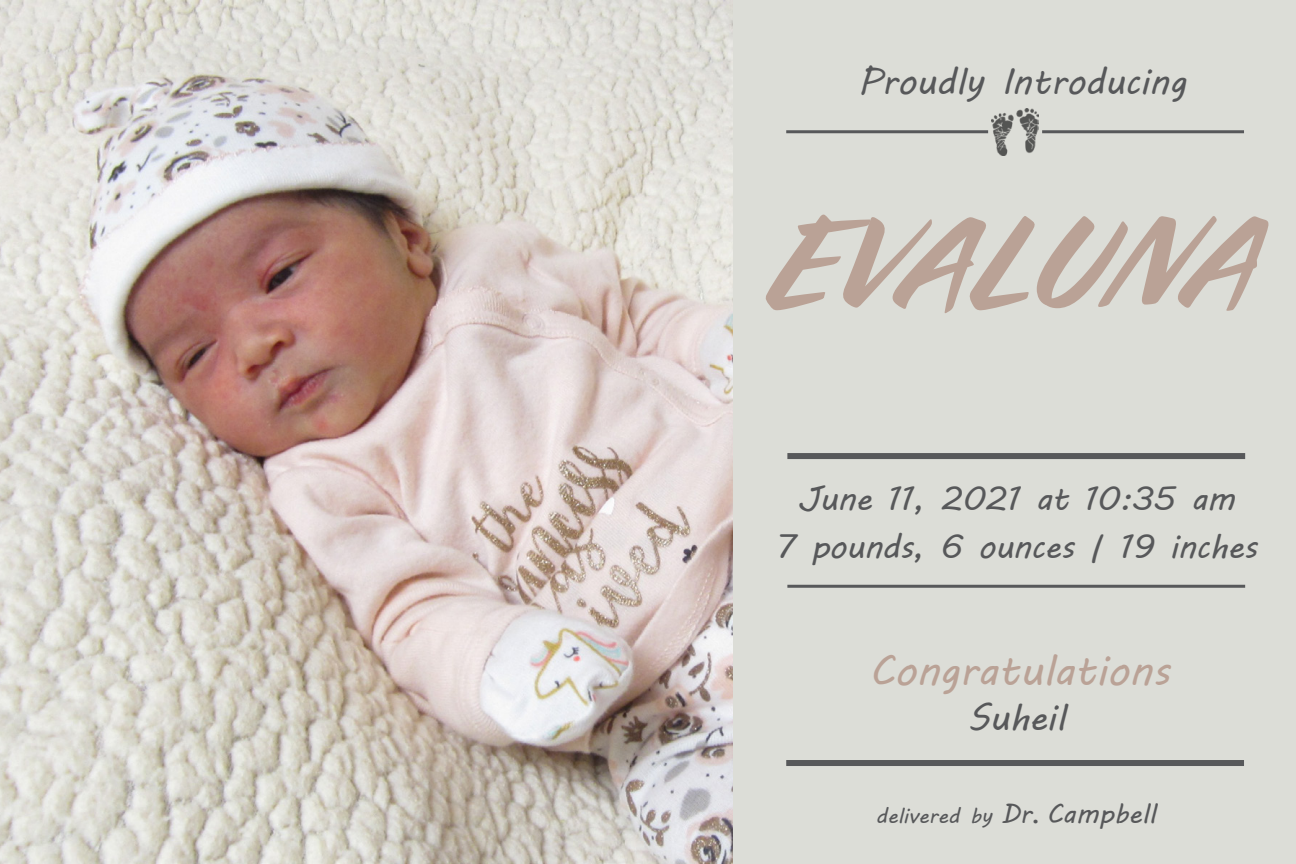
<style>
.page{position:relative;width:1296px;height:864px;background:#fff}
.page>*{position:absolute;margin:0;border:0;box-sizing:border-box;transform-origin:0 0}
.t1{font:126px "Cortado";color:#baa296}
.t2{font:42px "MV Boli";color:#baa296}
.t3{font:36px "MV Boli";color:#57585a}
.t4{font:33px "MV Boli";letter-spacing:-.01em;color:#57585a}
.t5{font:21px "MV Boli";color:#57585a}
.s1{font-size:27px}
.s2{font-family:"Arial Rounded MT Bold";font-size:27px}
</style>
<div class="page">
<div style="left:732px;top:0;width:564px;height:864px;background:#dcddd7"></div>
<img style="left:0;top:0;width:732px;height:864px">
<hr style="left:786px;top:130px;width:202px;height:3px;background:#57585a">
<hr style="left:1042px;top:130px;width:202px;height:3px;background:#57585a">
<img style="left:991px;top:108px;width:48px;height:48px">
<div style="left:787px;top:453px;width:458px;height:6px;background:#57585a"></div>
<hr style="left:787px;top:585px;width:458px;height:3px;background:#57585a">
<div style="left:786px;top:760px;width:458px;height:6px;background:#57585a"></div>
<p class="t3" style="left:858px;top:57px;width:329px">Proudly Introducing</p>
<p class="t1" style="left:768px;top:190px;width:490px">EVALUNA</p>
<p class="t4" style="left:798px;top:476px;width:439px">June 11, 2021 at 10:35 am</p>
<p class="t4" style="left:776px;top:524px;width:483px">7 pounds, 6 ounces | 19 inches</p>
<p class="t2" style="left:869px;top:642px;width:302px">Congratulations</p>
<p class="t3" style="left:967px;top:693px;width:99px">Suheil</p>
<p class="t5" style="left:876px;top:802px;width:281px">delivered by <span class="s1">Dr</span><span class="s2">.</span> <span class="s1">Campbell</span></p>
</div>
